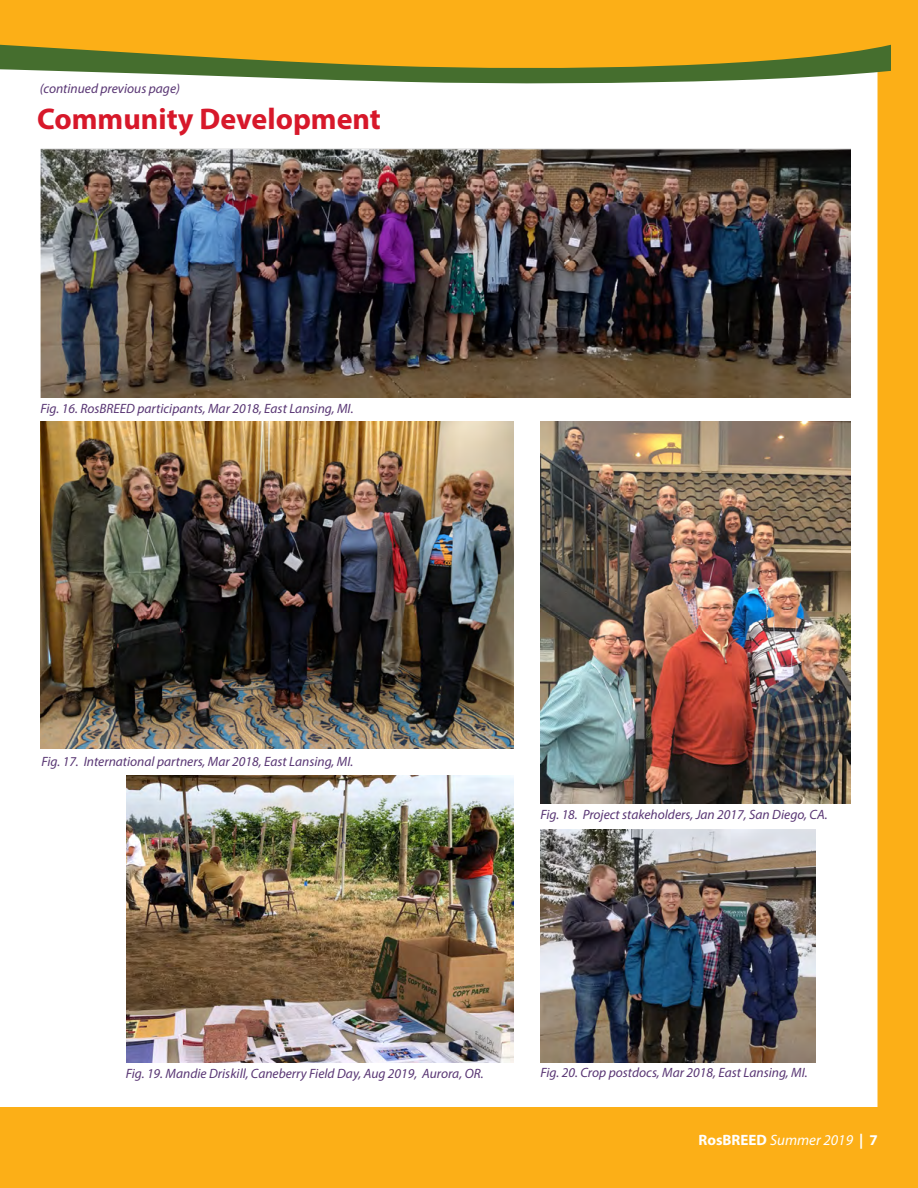
<style>
.page{position:relative;width:918px;height:1188px;background:#fcaf17}
.page>*{position:absolute;margin:0;border:0;box-sizing:border-box;transform-origin:0 0}
.t1{font:700 30px "Myriad Pro";color:#d7182a}
.t2{font:700 15px "Myriad Pro";color:#fff}
.t3{font:italic 13.5px "Myriad Pro";color:#593674}
.s1{font-weight:400;font-style:italic}
</style>
<div class="page">
<div style="left:0;top:96px;width:878px;height:1011px;background:#fff"></div>
<svg style="left:0;top:44px;width:891px;height:52px"></svg>
<img style="left:40px;top:149px;width:810px;height:248px">
<img style="left:40px;top:422px;width:474px;height:327px">
<img style="left:540px;top:422px;width:311px;height:382px">
<img style="left:127px;top:775px;width:387px;height:287px">
<img style="left:540px;top:829px;width:276px;height:233px">
<p class="t3" style="left:40px;top:81px;width:142px">(continued previous page)</p>
<h1 class="t1" style="left:37px;top:100px;width:345px">Community Development</h1>
<p class="t3" style="left:40px;top:400px;width:315px">Fig. 16. RosBREED participants, Mar 2018, East Lansing, MI.</p>
<p class="t3" style="left:41px;top:753px;width:313px">Fig. 17. International partners, Mar 2018, East Lansing, MI.</p>
<p class="t3" style="left:540px;top:806px;width:289px">Fig. 18. Project stakeholders, Jan 2017, San Diego, CA.</p>
<p class="t3" style="left:126px;top:1065px;width:359px">Fig. 19. Mandie Driskill, Caneberry Field Day, Aug 2019, Aurora, OR.</p>
<p class="t3" style="left:541px;top:1065px;width:269px">Fig. 20. Crop postdocs, Mar 2018, East Lansing, MI.</p>
<p class="t2" style="left:698px;top:1130px;width:181px">RosBREED <span class="s1">Summer 2019</span> | 7</p>
</div>
